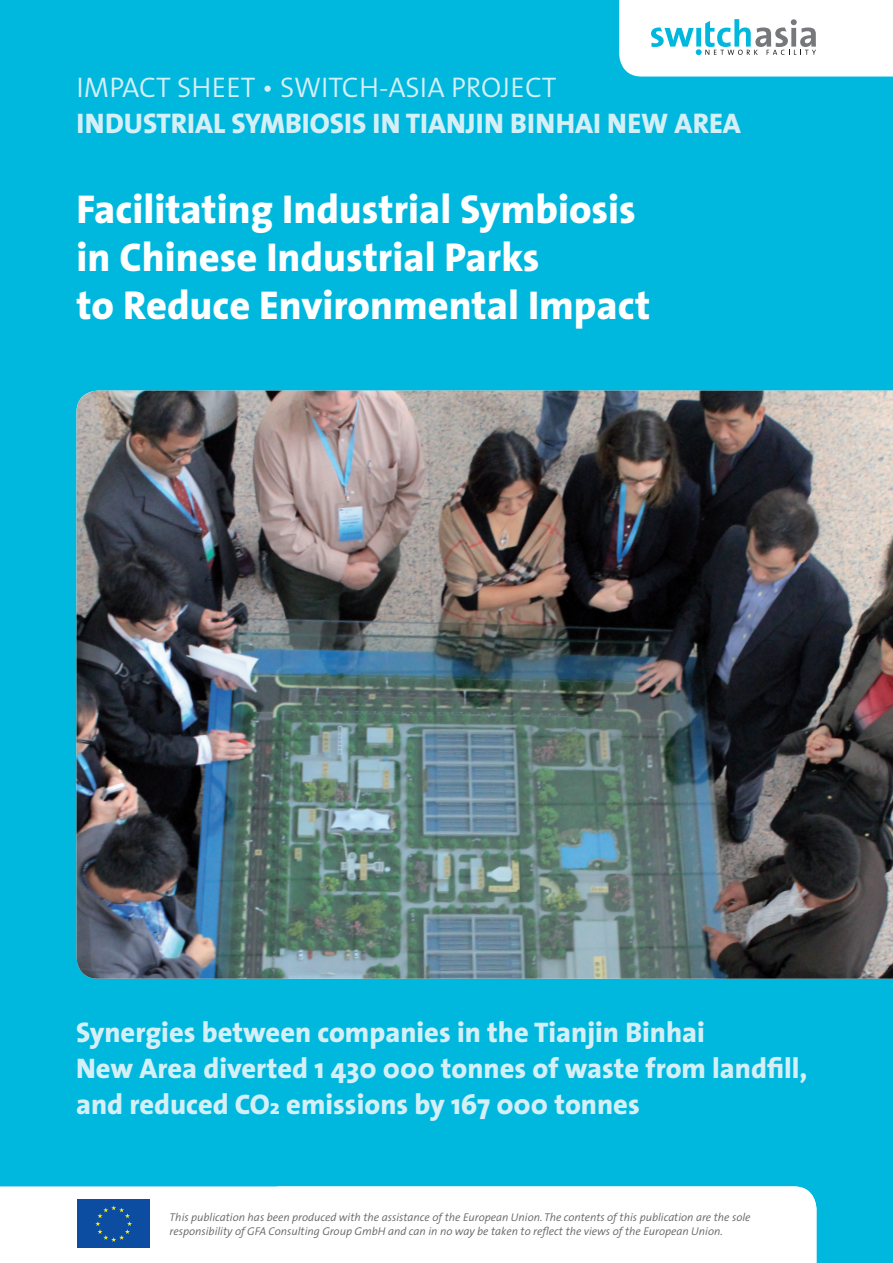
<style>
.page{position:relative;width:893px;height:1263px;background:#00b8de}
.page>*{position:absolute;margin:0;border:0;box-sizing:border-box;transform-origin:0 0}
.t1{font:800 40.5px/48px "The Sans";color:#fff}
.t2{font:800 28.5px/36px "The Sans";color:#d5eff7}
.t3{font:300 28.5px "The Sans";color:#d5eff7}
.t4{font:italic 300 11.25px/13.5px "The Sans";color:#636366}
.s1{font-size:21px}
</style>
<div class="page">
<div style="left:0;top:1186px;width:816px;height:77px;background:#fff"></div>
<div style="left:76px;top:1198px;width:75px;height:51px;background:#0d4da1"></div>
<svg style="left:95px;top:1205px;width:37px;height:37px"></svg>
<svg style="left:619px;top:0;width:274px;height:77px;background:#e9f5f7"></svg>
<img style="left:77px;top:391px;width:816px;height:588px">
<h2 class="t3" style="left:77px;top:64px;width:482px">IMPACT SHEET • SWITCH-ASIA PROJECT</h2>
<h2 class="t2" style="left:77px;top:105px;width:666px">INDUSTRIAL SYMBIOSIS IN TIANJIN BINHAI NEW AREA</h2>
<h1 class="t1" style="left:77px;top:184px;width:575px">Facilitating Industrial Symbiosis in Chinese Industrial Parks<br>to Reduce Environmental Impact</h1>
<h2 class="t2" style="left:76px;top:1014px;width:733px">Synergies between companies in the Tianjin Binhai<br>New Area diverted 1 430 000 tonnes of waste from landfill, and reduced CO<span class="s1">2</span> emissions by 167 000 tonnes</h2>
<p class="t4" style="left:170px;top:1210px;width:582px">This publication has been produced with the assistance of the European Union. The contents of this publication are the sole responsibility of GFA Consulting Group GmbH and can in no way be taken to reflect the views of the European Union.</p>
</div>
